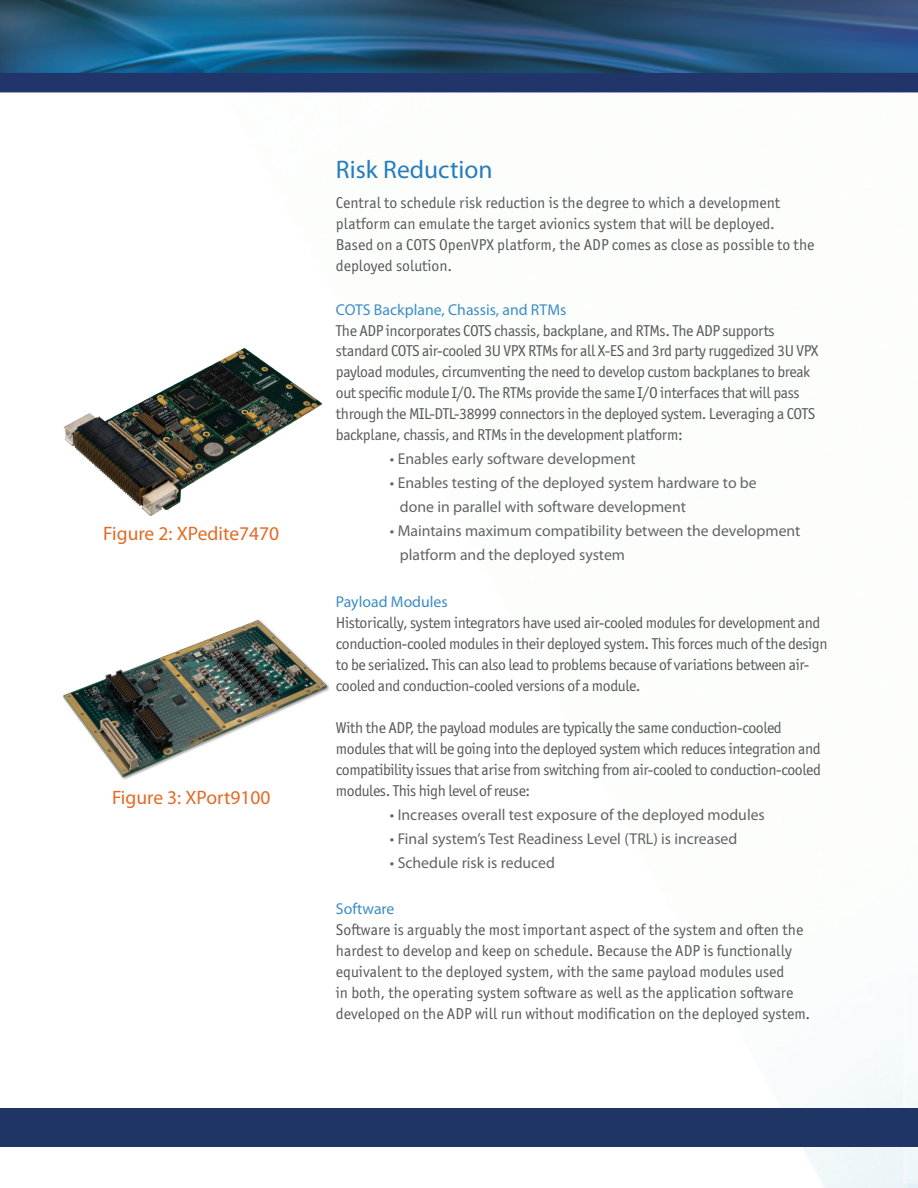
<style>
.page{position:relative;width:918px;height:1188px;background:#fff}
.page>*{position:absolute;margin:0;border:0;box-sizing:border-box;transform-origin:0 0}
.t1{font:25.5px "Myriad Pro";color:#267dbd}
.t2{font:19.5px "Myriad Pro";color:#e16b26}
.t3{font:15.75px/21px "Officina Sans ITC Std";letter-spacing:-.025em;color:#57585a}
.t4{font:15.75px/21px "Officina Sans ITC Std";color:#57585a}
.t5{font:15.75px/24px "Myriad Pro";color:#636366}
.t6{font:15.75px "Myriad Pro";color:#3b8cc5}
</style>
<div class="page">
<img style="left:0;top:0;width:918px;height:1188px">
<div style="left:0;top:1108px;width:918px;height:39px;background:#1e3566"></div>
<img style="left:54px;top:347px;width:274px;height:172px">
<img style="left:54px;top:611px;width:274px;height:172px">
<p class="t2" style="left:103px;top:521px;width:177px">Figure 2: XPedite7470</p>
<p class="t2" style="left:112px;top:785px;width:160px">Figure 3: XPort9100</p>
<h1 class="t1" style="left:336px;top:154px;width:158px">Risk Reduction</h1>
<p class="t4" style="left:336px;top:192px;width:480px">Central to schedule risk reduction is the degree to which a development platform can emulate the target avionics system that will be deployed.<br>Based on a COTS OpenVPX platform, the ADP comes as close as possible to the deployed solution.</p>
<p class="t6" style="left:336px;top:300px;width:232px">COTS Backplane, Chassis, and RTMs</p>
<p class="t3" style="left:336px;top:320px;width:484px">The ADP incorporates COTS chassis, backplane, and RTMs. The ADP supports standard COTS air-cooled 3U VPX RTMs for all X-ES and 3rd party ruggedized 3U VPX payload modules, circumventing the need to develop custom backplanes to break out specific module I/O. The RTMs provide the same I/O interfaces that will pass through the MIL-DTL-38999 connectors in the deployed system. Leveraging a COTS backplane, chassis, and RTMs in the development platform:</p>
<p class="t5" style="left:390px;top:447px;width:247px">• Enables early software development</p>
<p class="t5" style="left:400px;top:471px;width:358px;text-indent:-10px">• Enables testing of the deployed system hardware to be done in parallel with software development</p>
<p class="t5" style="left:400px;top:519px;width:402px;text-indent:-10px">• Maintains maximum compatibility between the development platform and the deployed system</p>
<p class="t6" style="left:336px;top:592px;width:113px">Payload Modules</p>
<p class="t3" style="left:336px;top:612px;width:493px">Historically, system integrators have used air-cooled modules for development and conduction-cooled modules in their deployed system. This forces much of the design to be serialized. This can also lead to problems because of variations between air&shy;cooled and conduction-cooled versions of a module.</p>
<p class="t3" style="left:336px;top:717px;width:487px">With the ADP, the payload modules are typically the same conduction-cooled modules that will be going into the deployed system which reduces integration and compatibility issues that arise from switching from air-cooled to conduction-cooled modules. This high level of reuse:</p>
<p class="t5" style="left:390px;top:802px;width:376px">• Increases overall test exposure of the deployed modules</p>
<p class="t5" style="left:390px;top:826px;width:349px">• Final system’s Test Readiness Level (TRL) is increased</p>
<p class="t5" style="left:390px;top:850px;width:167px">• Schedule risk is reduced</p>
<p class="t6" style="left:336px;top:899px;width:60px">Software</p>
<p class="t4" style="left:336px;top:920px;width:476px">Software is arguably the most important aspect of the system and often the hardest to develop and keep on schedule. Because the ADP is functionally equivalent to the deployed system, with the same payload modules used<br>in both, the operating system software as well as the application software developed on the ADP will run without modification on the deployed system.</p>
</div>
